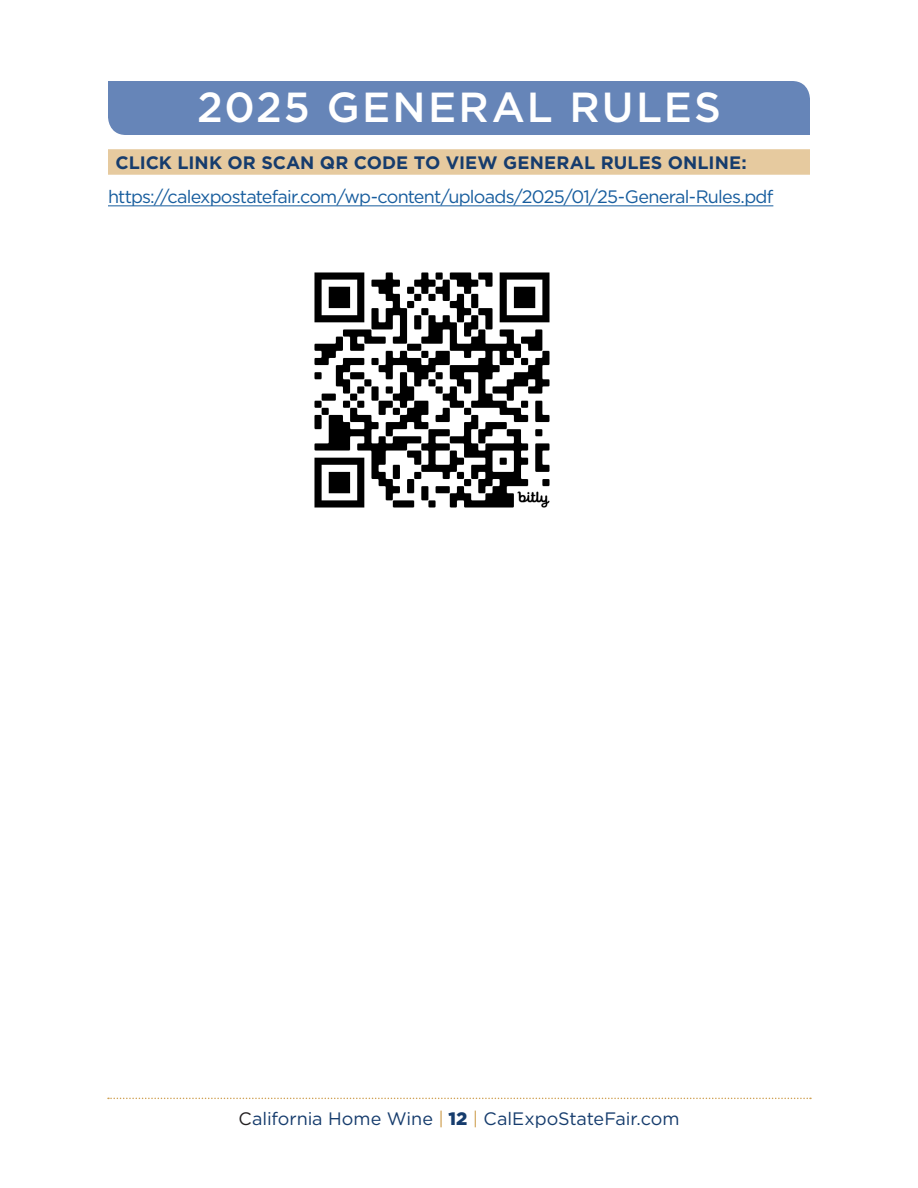
<style>
.page{position:relative;width:918px;height:1188px;background:#fff}
.page>*{position:absolute;margin:0;border:0;box-sizing:border-box;transform-origin:0 0}
.t1{font:500 42px "Gotham";letter-spacing:.055em;color:#fff}
.Body_Text{font:18px "Gotham";letter-spacing:-.045em;color:#175d9e}
.subheader_2{font:700 18px "Gotham";letter-spacing:.005em;color:#163c6d}
.t2{font:18px "Gotham";letter-spacing:-.005em;color:#163c6d}
.s1{color:#231f20}
.s2{color:#cfa052}
.s3{font-weight:900}
</style>
<div class="page">
<svg style="left:108px;top:1098px;width:703px;height:1px"></svg>
<div style="left:108px;top:81px;width:702px;height:54px;background:#6685b8"></div>
<div style="left:108px;top:149px;width:702px;height:26px;background:#e6ca9f"></div>
<hr style="left:108px;top:206px;width:665px;height:1px;background:#175d9e">
<img style="left:314px;top:272px;width:236px;height:236px">
<p class="t1" style="left:197px;top:80px;width:525px">2025 GENERAL RULES</p>
<p class="subheader_2" style="left:116px;top:150px;width:633px">CLICK LINK OR SCAN QR CODE TO VIEW GENERAL RULES ONLINE:</p>
<p class="Body_Text" style="left:108px;top:187px;width:667px">https://calexpostatefair.com/wp-content/uploads/2025/01/25-General-Rules.pdf</p>
<p class="t2" style="left:239px;top:1109px;width:442px"><span class="s1">C</span>alifornia Home Wine <span class="s2">|</span> <span class="s3">12</span> <span class="s2">|</span> CalExpoStateFair.com</p>
</div>
